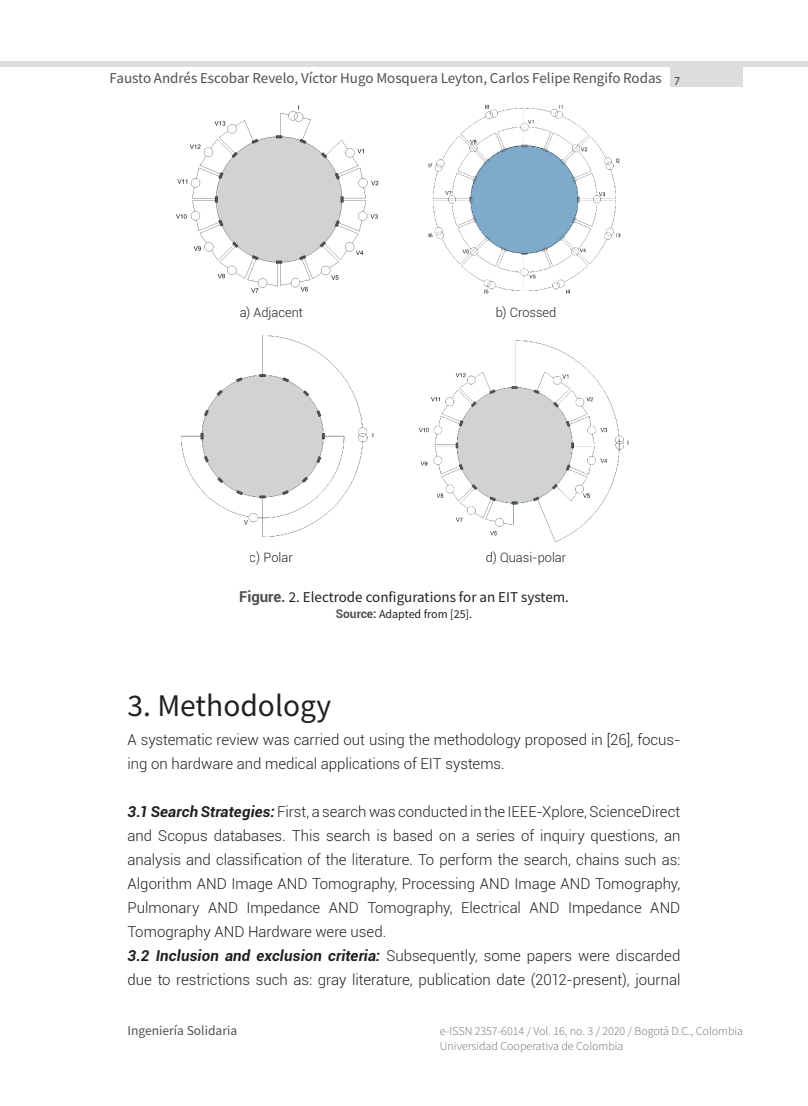
<style>
.page{position:relative;width:808px;height:1106px;background:#fff}
.page>*{position:absolute;margin:0;border:0;box-sizing:border-box;transform-origin:0 0}
.t1{font:31.5px "Source Sans Pro";color:#231f20}
.t2{font:300 15px/24px "Roboto";color:#231f20}
.t3{font:15px "Source Sans Pro";color:#4e4f50}
.t4{font:15px "Source Sans Pro";color:#231f20}
.t5{font:13.5px "Source Sans Pro";color:#4e4f50}
.t6{font:300 12.9px "Roboto";color:#231f20}
.t7{font:300 12px/14.4px "Source Sans Pro";color:#6c6d70}
.t8{font:12px "Source Sans Pro";color:#231f20}
.s1{font-family:"Roboto";font-weight:700;color:#4e4f50}
.s2{font-weight:700;font-style:italic}
</style>
<div class="page">
<div style="left:0;top:61px;width:808px;height:6px;background:#dcdddf"></div>
<div style="left:671px;top:63px;width:72px;height:24px;background:#dcdddf"></div>
<img style="left:177px;top:105px;width:201px;height:188px">
<img style="left:428px;top:104px;width:192px;height:190px">
<img style="left:182px;top:335px;width:191px;height:201px">
<img style="left:420px;top:340px;width:208px;height:201px">
<p class="t3" style="left:110px;top:69px;width:572px">Fausto Andrés Escobar Revelo, Víctor Hugo Mosquera Leyton, Carlos Felipe Rengifo Rodas <sub>7</sub></p>
<p class="t6" style="left:239px;top:303px;width:65px">a) Adjacent</p>
<p class="t6" style="left:495px;top:303px;width:62px">b) Crossed</p>
<p class="t6" style="left:250px;top:548px;width:45px">c) Polar</p>
<p class="t6" style="left:486px;top:548px;width:82px">d) Quasi-polar</p>
<p class="t4" style="left:239px;top:587px;width:331px"><span class="s1">Figure.</span> 2. Electrode configurations for an EIT system.</p>
<p class="t8" style="left:336px;top:606px;width:138px"><span class="s1">Source:</span> Adapted from [25].</p>
<h1 class="t1" style="left:128px;top:686px;width:205px">3. Methodology</h1>
<p class="t2" style="left:128px;top:727px;width:554px">A systematic review was carried out using the methodology proposed in [26], focus&shy;ing on hardware and medical applications of EIT systems.</p>
<p class="t2" style="left:128px;top:799px;width:554px"><span class="s2">3.1 Search Strategies:</span> First, a search was conducted in the IEEE-Xplore, ScienceDirect and Scopus databases. This search is based on a series of inquiry questions, an analysis and classification of the literature. To perform the search, chains such as:<br>Algorithm AND Image AND Tomography, Processing AND Image AND Tomography, Pulmonary AND Impedance AND Tomography, Electrical AND Impedance AND Tomography AND Hardware were used.<br><span class="s2">3.2 Inclusion and exclusion criteria:</span> Subsequently, some papers were discarded due to restrictions such as: gray literature, publication date (2012-present), journal</p>
<p class="t5" style="left:128px;top:1022px;width:111px">Ingeniería Solidaria</p>
<p class="t7" style="left:440px;top:1024px;width:305px">e-ISSN 2357-6014 / Vol. 16, no. 3 / 2020 / Bogotá D.C., Colombia<br>Universidad Cooperativa de Colombia</p>
</div>
